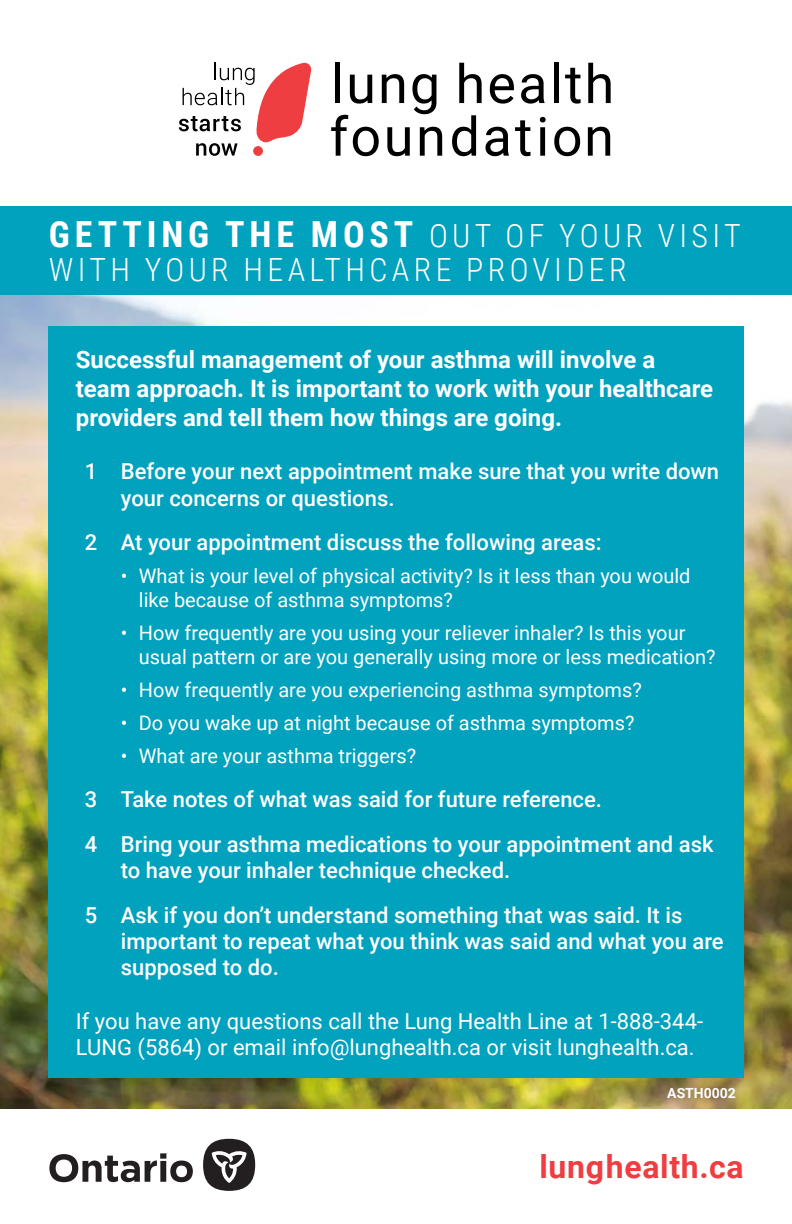
<style>
.page{position:relative;width:792px;height:1224px;background:#fff}
.page>*{position:absolute;margin:0;border:0;box-sizing:border-box;transform-origin:0 0}
.t1{font:700 36px "Roboto Condensed";letter-spacing:.135em;color:#fff}
.t2{font:300 32px "Roboto Condensed";letter-spacing:.135em;color:#fff}
.t3{font:700 32px "Roboto";letter-spacing:.02em;color:#ef3e42}
.t4{font:700 24px/28.8px "Roboto";color:#fff}
.t5{font:500 22px/26.4px "Roboto";color:#fff}
.t6{font:22px/26.4px "Roboto";color:#fff}
.t7{font:20px/24px "Roboto";color:#fff}
.t8{font:700 14px "Roboto";color:#fff}
.s1{font-weight:300;font-size:32px}
</style>
<div class="page">
<div style="left:0;top:206px;width:792px;height:90px;background:#00a2bd"></div>
<img style="left:0;top:296px;width:792px;height:813px">
<div style="left:48px;top:327px;width:696px;height:751px;background:#00a2bd"></div>
<svg style="left:49px;top:1153px;width:144px;height:29px"></svg>
<div style="left:203px;top:1139px;width:52px;height:52px;background:#231f20;border-radius:50%"></div>
<svg style="left:212px;top:1151px;width:35px;height:32px"></svg>
<div style="left:335px;top:63px;width:5px;height:40px;background:#000"></div>
<svg style="left:350px;top:75px;width:22px;height:29px"></svg>
<svg style="left:382px;top:74px;width:22px;height:29px"></svg>
<svg style="left:412px;top:74px;width:24px;height:40px"></svg>
<svg style="left:459px;top:63px;width:23px;height:40px"></svg>
<svg style="left:490px;top:74px;width:24px;height:30px"></svg>
<svg style="left:521px;top:74px;width:24px;height:30px"></svg>
<div style="left:554px;top:63px;width:5px;height:40px;background:#000"></div>
<svg style="left:565px;top:68px;width:16px;height:36px"></svg>
<svg style="left:588px;top:63px;width:23px;height:40px"></svg>
<svg style="left:331px;top:115px;width:48px;height:41px"></svg>
<svg style="left:387px;top:127px;width:23px;height:29px"></svg>
<svg style="left:420px;top:127px;width:22px;height:29px"></svg>
<svg style="left:452px;top:115px;width:24px;height:41px"></svg>
<svg style="left:486px;top:127px;width:23px;height:29px"></svg>
<svg style="left:515px;top:120px;width:16px;height:36px"></svg>
<svg style="left:540px;top:117px;width:6px;height:39px"></svg>
<svg style="left:554px;top:127px;width:26px;height:29px"></svg>
<svg style="left:588px;top:127px;width:22px;height:29px"></svg>
<svg style="left:179px;top:63px;width:133px;height:93px"></svg>
<h1 class="t1" style="left:49px;top:209px;width:693px">GETTING THE MOST <span class="s1">OUT OF YOUR VISIT</span></h1>
<h2 class="t2" style="left:49px;top:248px;width:579px">WITH YOUR HEALTHCARE PROVIDER</h2>
<p class="t4" style="left:76px;top:344px;width:639px">Successful management of your asthma will involve a team approach. It is important to work with your healthcare providers and tell them how things are going.</p>
<p class="t5" style="left:121px;top:457px;width:600px;text-indent:-36px">1 Before your next appointment make sure that you write down your concerns or questions.</p>
<p class="t5" style="left:85px;top:528px;width:518px">2 At your appointment discuss the following areas:</p>
<p class="t7" style="left:139px;top:563px;width:553px;text-indent:-18px">• What is your level of physical activity? Is it less than you would like because of asthma symptoms?</p>
<p class="t7" style="left:139px;top:620px;width:578px;text-indent:-18px">• How frequently are you using your reliever inhaler? Is this your usual pattern or are you generally using more or less medication?</p>
<p class="t7" style="left:121px;top:677px;width:523px">• How frequently are you experiencing asthma symptoms?</p>
<p class="t7" style="left:121px;top:710px;width:515px">• Do you wake up at night because of asthma symptoms?</p>
<p class="t7" style="left:121px;top:743px;width:297px">• What are your asthma triggers?</p>
<p class="t5" style="left:85px;top:777px;width:630px;line-height:44.4px">3 Take notes of what was said for future reference.<br>4 Bring your asthma medications to your appointment and ask</p>
<p class="t5" style="left:85px;top:847px;width:599px;line-height:44.4px;text-indent:36px">to have your inhaler technique checked.<br>5 Ask if you don’t understand something that was said. It is</p>
<p class="t5" style="left:121px;top:927px;width:604px">important to repeat what you think was said and what you are supposed to do.</p>
<p class="t6" style="left:76px;top:1007px;width:629px">If you have any questions call the Lung Health Line at 1-888-344-<br>LUNG (5864) or email info@lunghealth.ca or visit lunghealth.ca.</p>
<p class="t8" style="left:667px;top:1083px;width:70px">ASTH0002</p>
<h2 class="t3" style="left:540px;top:1144px;width:206px">lunghealth.ca</h2>
</div>
